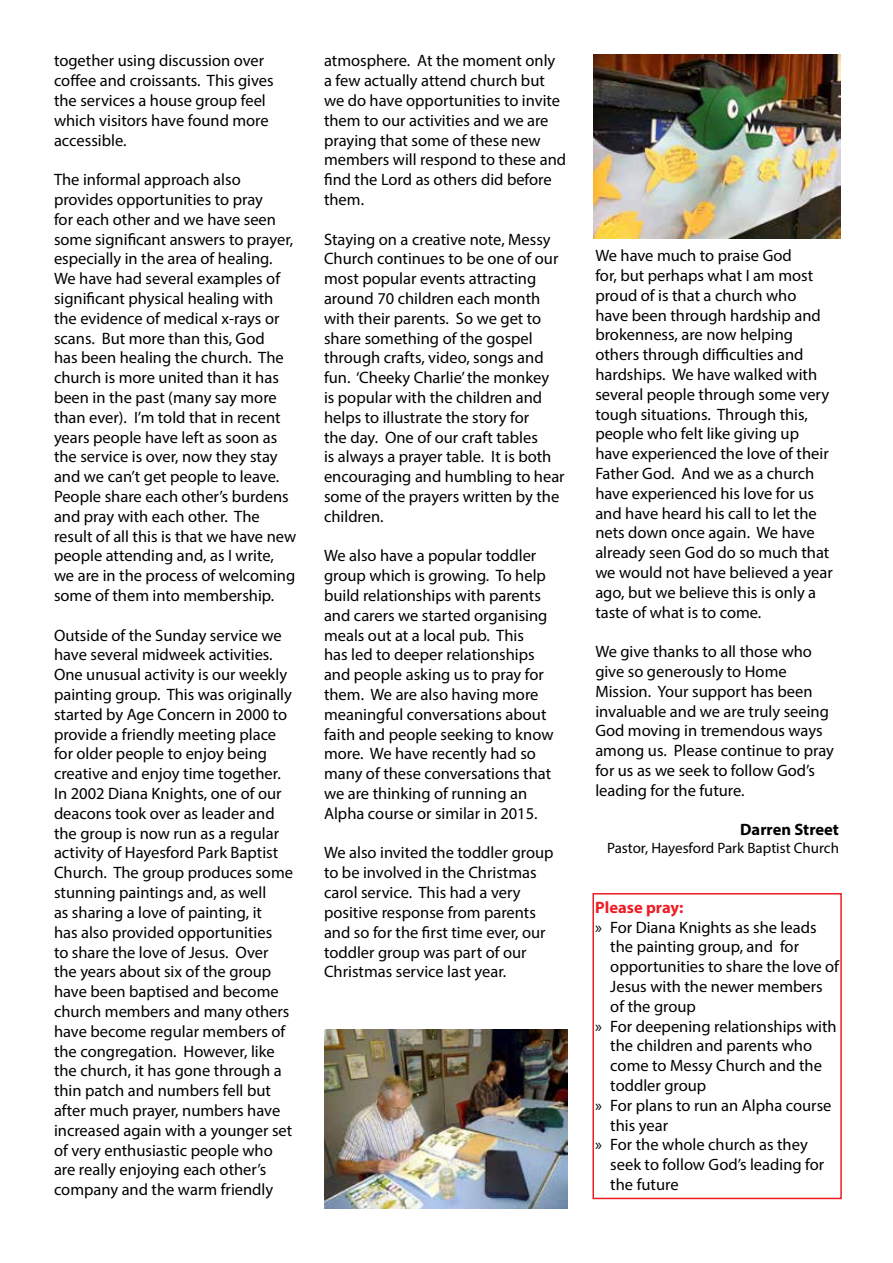
<style>
.page{position:relative;width:893px;height:1263px;background:#fff}
.page>*{position:absolute;margin:0;border:0;box-sizing:border-box;transform-origin:0 0}
.t1{font:16.5px/19.8px "Myriad Pro";color:#000}
.t2{font:700 16.5px "Myriad Pro";color:#000}
.t3{font:700 16.5px "Myriad Pro";color:#ed1d24}
.t4{font:15px "Myriad Pro";color:#000}
</style>
<div class="page">
<img style="left:324px;top:1029px;width:244px;height:180px">
<img style="left:593px;top:54px;width:248px;height:185px">
<div style="left:592px;top:893px;width:250px;height:306px;border:2px solid #ed1d24"></div>
<p class="t1" style="left:54px;top:51px;width:221px">together using discussion over coffee and croissants. This gives the services a house group feel which visitors have found more accessible.</p>
<p class="t1" style="left:54px;top:169px;width:244px">The informal approach also provides opportunities to pray<br>for each other and we have seen some significant answers to prayer, especially in the area of healing.<br>We have had several examples of significant physical healing with the evidence of medical x-rays or scans. But more than this, God<br>has been healing the church. The church is more united than it has been in the past (many say more than ever). I’m told that in recent years people have left as soon as the service is over, now they stay and we can’t get people to leave.<br>People share each other’s burdens and pray with each other. The result of all this is that we have new people attending and, as I write, we are in the process of welcoming some of them into membership.</p>
<p class="t1" style="left:54px;top:625px;width:241px">Outside of the Sunday service we have several midweek activities.<br>One unusual activity is our weekly painting group. This was originally started by Age Concern in 2000 to provide a friendly meeting place for older people to enjoy being creative and enjoy time together.<br>In 2002 Diana Knights, one of our deacons took over as leader and the group is now run as a regular activity of Hayesford Park Baptist<br>Church. The group produces some stunning paintings and, as well<br>as sharing a love of painting, it<br>has also provided opportunities<br>to share the love of Jesus. Over the years about six of the group have been baptised and become church members and many others have become regular members of the congregation. However, like the church, it has gone through a thin patch and numbers fell but after much prayer, numbers have increased again with a younger set of very enthusiastic people who are really enjoying each other’s company and the warm friendly</p>
<p class="t1" style="left:324px;top:51px;width:244px">atmosphere. At the moment only a few actually attend church but we do have opportunities to invite them to our activities and we are praying that some of these new members will respond to these and find the Lord as others did before them.</p>
<p class="t1" style="left:324px;top:229px;width:242px">Staying on a creative note, Messy<br>Church continues to be one of our most popular events attracting around 70 children each month with their parents. So we get to share something of the gospel through crafts, video, songs and fun. ‘Cheeky Charlie’ the monkey<br>is popular with the children and helps to illustrate the story for<br>the day. One of our craft tables<br>is always a prayer table. It is both encouraging and humbling to hear some of the prayers written by the children.</p>
<p class="t1" style="left:324px;top:546px;width:231px">We also have a popular toddler group which is growing. To help build relationships with parents and carers we started organising meals out at a local pub. This<br>has led to deeper relationships and people asking us to pray for them. We are also having more meaningful conversations about faith and people seeking to know more. We have recently had so many of these conversations that we are thinking of running an<br>Alpha course or similar in 2015.</p>
<p class="t1" style="left:324px;top:843px;width:231px">We also invited the toddler group to be involved in the Christmas carol service. This had a very positive response from parents and so for the first time ever, our toddler group was part of our<br>Christmas service last year.</p>
<p class="t1" style="left:595px;top:245px;width:239px">We have much to praise God<br>for, but perhaps what I am most proud of is that a church who have been through hardship and brokenness, are now helping others through difficulties and hardships. We have walked with several people through some very tough situations. Through this, people who felt like giving up have experienced the love of their<br>Father God. And we as a church have experienced his love for us and have heard his call to let the nets down once again. We have already seen God do so much that we would not have believed a year ago, but we believe this is only a taste of what is to come.</p>
<p class="t1" style="left:595px;top:641px;width:240px">We give thanks to all those who give so generously to Home<br>Mission. Your support has been invaluable and we are truly seeing<br>God moving in tremendous ways among us. Please continue to pray for us as we seek to follow God’s leading for the future.</p>
<p class="t2" style="left:740px;top:819px;width:100px">Darren Street</p>
<p class="t4" style="left:607px;top:839px;width:233px">Pastor, Hayesford Park Baptist Church</p>
<p class="t3" style="left:595px;top:896px;width:90px">Please pray:</p>
<p class="t1" style="left:595px;top:917px;width:223px">» For Diana Knights as she leads</p>
<p class="t1" style="left:610px;top:937px;width:190px">the painting group, and for</p>
<p class="t1" style="left:610px;top:956px;width:230px">opportunities to share the love of</p>
<p class="t1" style="left:610px;top:976px;width:214px">Jesus with the newer members</p>
<p class="t1" style="left:610px;top:996px;width:87px">of the group</p>
<p class="t1" style="left:595px;top:1016px;width:243px">» For deepening relationships with</p>
<p class="t1" style="left:610px;top:1036px;width:203px">the children and parents who</p>
<p class="t1" style="left:610px;top:1055px;width:213px">come to Messy Church and the</p>
<p class="t1" style="left:610px;top:1075px;width:97px">toddler group</p>
<p class="t1" style="left:595px;top:1095px;width:238px">» For plans to run an Alpha course</p>
<p class="t1" style="left:610px;top:1115px;width:59px">this year</p>
<p class="t1" style="left:595px;top:1135px;width:214px">» For the whole church as they</p>
<p class="t1" style="left:610px;top:1154px;width:215px">seek to follow God’s leading for</p>
<p class="t1" style="left:610px;top:1174px;width:70px">the future</p>
</div>
